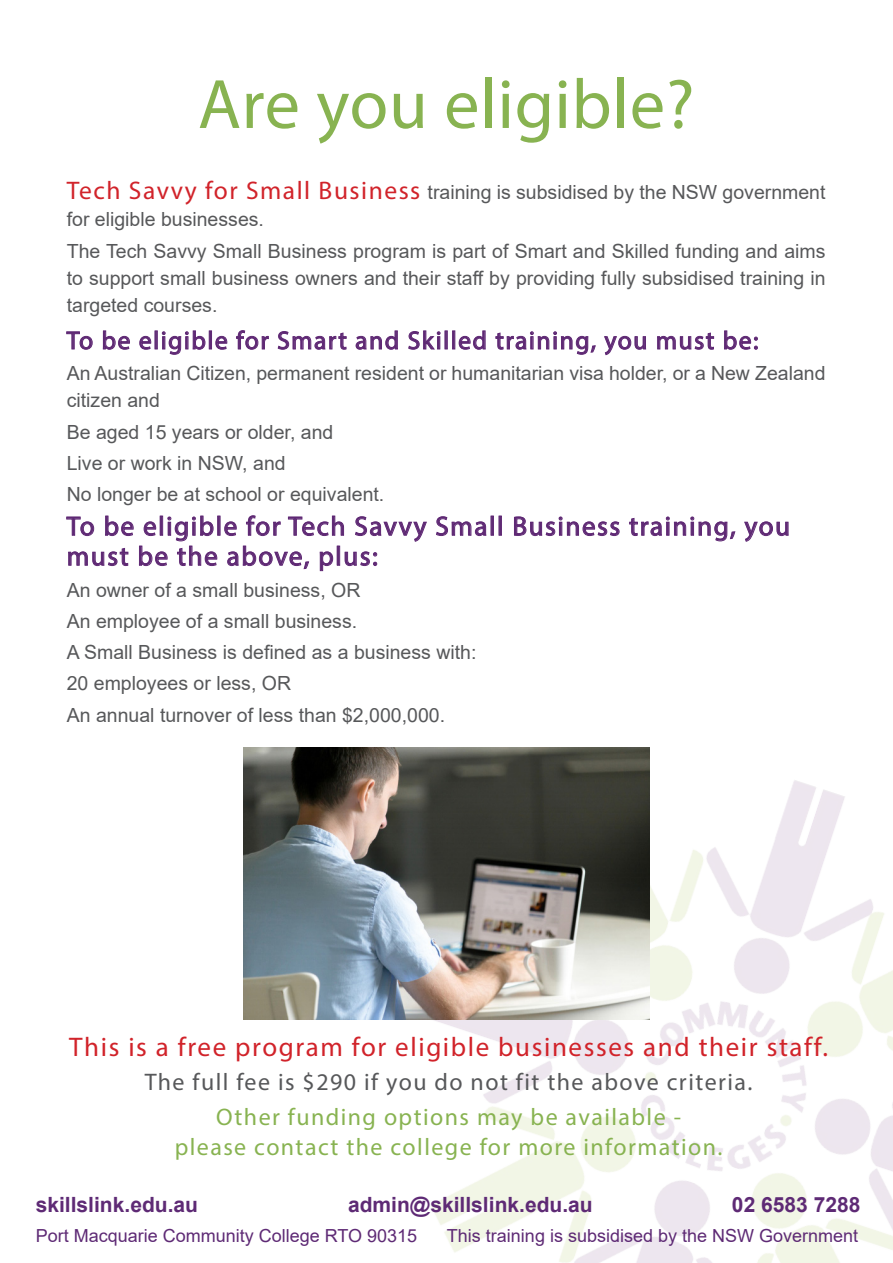
<style>
.page{position:relative;width:893px;height:1263px;background:#fff}
.page>*{position:absolute;margin:0;border:0;box-sizing:border-box;transform-origin:0 0}
.body{font:70.5px "Myriad Pro";letter-spacing:.01em;color:#88b351}
.body-2{font:27px/30px "Myriad Pro";letter-spacing:.06em;color:#5e2a74}
.body-3{font:27px "Myriad Pro";letter-spacing:.06em;color:#d1232a}
.body-4{font:25.5px "Myriad Pro";letter-spacing:.06em;color:#5e2a74}
.body-5{font:24px/30px "Myriad Pro";letter-spacing:.06em;color:#88b351;text-align:center}
.body-6{font:24px "Myriad Pro";letter-spacing:.06em;color:#57585a}
.body-7{font:700 21px "Arial";color:#5e2a75}
.body-8{font:19.5px/27px "Arial";color:#57585a}
.body-9{font:18px "Arial";color:#5e2a75}
.s1{font-family:"Myriad Pro";font-size:25.5px;color:#d1232a}
</style>
<div class="page">
<img style="left:329px;top:780px;width:564px;height:483px">
<img style="left:243px;top:747px;width:407px;height:272px">
<svg style="left:66px;top:331px;width:27px;height:19px"></svg>
<svg style="left:103px;top:330px;width:27px;height:20px"></svg>
<svg style="left:139px;top:330px;width:67px;height:25px"></svg>
<div style="left:209px;top:331px;width:3px;height:18px;border:1px solid #5f2874"></div>
<svg style="left:215px;top:336px;width:13px;height:14px"></svg>
<svg style="left:236px;top:330px;width:33px;height:20px"></svg>
<svg style="left:277px;top:331px;width:70px;height:19px"></svg>
<svg style="left:355px;top:330px;width:43px;height:20px"></svg>
<svg style="left:408px;top:330px;width:39px;height:20px"></svg>
<svg style="left:453px;top:330px;width:33px;height:20px"></svg>
<svg style="left:495px;top:332px;width:101px;height:23px"></svg>
<svg style="left:604px;top:336px;width:42px;height:19px"></svg>
<svg style="left:657px;top:332px;width:57px;height:18px"></svg>
<svg style="left:724px;top:330px;width:33px;height:20px"></svg>
<svg style="left:436px;top:516px;width:57px;height:20px"></svg>
<svg style="left:499px;top:516px;width:2px;height:19px"></svg>
<svg style="left:514px;top:516px;width:106px;height:20px"></svg>
<svg style="left:629px;top:517px;width:106px;height:25px"></svg>
<svg style="left:744px;top:521px;width:45px;height:21px"></svg>
<svg style="left:66px;top:515px;width:361px;height:56px"></svg>
<p class="body" style="left:198px;top:61px;width:498px">Are you eligible?</p>
<p class="body-8" style="left:67px;top:179px;width:760px"><span class="s1">Tech Savvy for Small Business</span> training is subsidised by the NSW government for eligible businesses.</p>
<p class="body-8" style="left:67px;top:237px;width:760px;text-align:justify">The Tech Savvy Small Business program is part of Smart and Skilled funding and aims to support small business owners and their staff by providing fully subsidised training in targeted courses.</p>
<p class="body-4" style="left:67px;top:325px;width:693px">To be eligible for Smart and Skilled training, you must be:</p>
<p class="body-8" style="left:67px;top:360px;width:760px">An Australian Citizen, permanent resident or humanitarian visa holder, or a New Zealand citizen and</p>
<p class="body-8" style="left:67px;top:418px;width:268px">Be aged 15 years or older, and</p>
<p class="body-8" style="left:67px;top:449px;width:220px">Live or work in NSW, and</p>
<p class="body-8" style="left:67px;top:480px;width:319px">No longer be at school or equivalent.</p>
<p class="body-2" style="left:67px;top:511px;width:725px">To be eligible for Tech Savvy Small Business training, you must be the above, plus:</p>
<p class="body-8" style="left:67px;top:576px;width:295px">An owner of a small business, OR</p>
<p class="body-8" style="left:67px;top:607px;width:292px">An employee of a small business.</p>
<p class="body-8" style="left:67px;top:639px;width:411px">A Small Business is defined as a business with:</p>
<p class="body-8" style="left:67px;top:670px;width:226px">20 employees or less, OR</p>
<p class="body-8" style="left:67px;top:701px;width:380px">An annual turnover of less than $2,000,000.</p>
<p class="body-3" style="left:69px;top:1030px;width:760px">This is a free program for eligible businesses and their staff.</p>
<p class="body-6" style="left:145px;top:1067px;width:609px">The full fee is $290 if you do not fit the above criteria.</p>
<p class="body-5" style="left:175px;top:1101px;width:549px">Other funding options may be available -<br>please contact the college for more information.</p>
<p class="body-7" style="left:36px;top:1190px;width:164px">skillslink.edu.au</p>
<p class="body-7" style="left:348px;top:1190px;width:246px">admin@skillslink.edu.au</p>
<p class="body-7" style="left:732px;top:1190px;width:130px">02 6583 7288</p>
<p class="body-9" style="left:36px;top:1223px;width:383px">Port Macquarie Community College RTO 90315</p>
<p class="body-9" style="left:447px;top:1223px;width:413px">This training is subsidised by the NSW Government</p>
</div>
